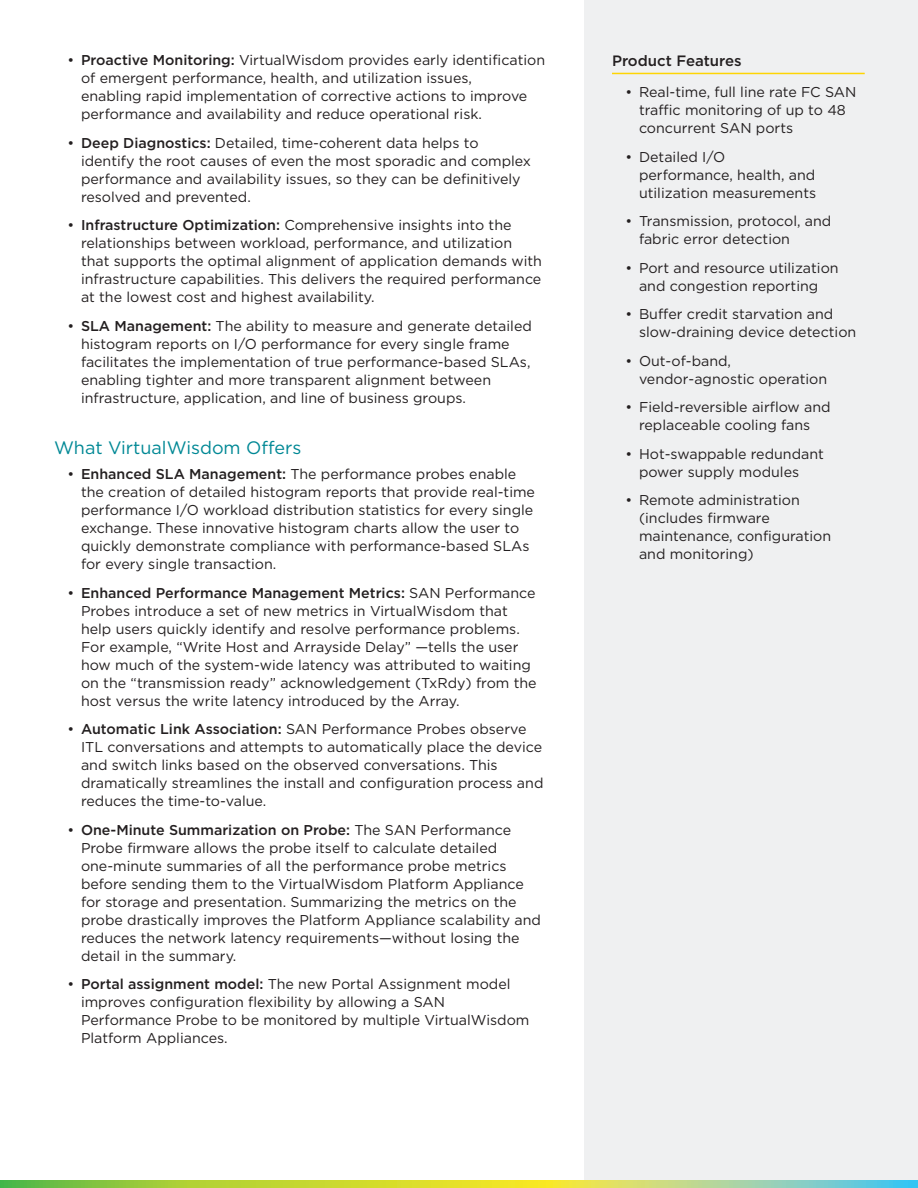
<style>
.page{position:relative;width:918px;height:1188px;background:#fff}
.page>*{position:absolute;margin:0;border:0;box-sizing:border-box;transform-origin:0 0}
.Subheading{font:18px "Gotham";color:#008895}
.Side_Bar_Bullet_Head{font:500 15px "Gotham";color:#231f20}
.t1{font:14.25px/18px "Gotham";color:#231f20}
.s1{font-weight:500}
</style>
<div class="page">
<div style="left:584px;top:0;width:334px;height:1188px;background:#eff0f1"></div>
<svg style="left:0;top:1180px;width:918px;height:8px;background:#afd45e"></svg>
<hr style="left:612px;top:73px;width:253px;height:1px;background:#fed503">
<p class="t1" style="left:81px;top:51px;width:466px;text-indent:-14px">• <span class="s1">Proactive Monitoring:</span> VirtualWisdom provides early identification of emergent performance, health, and utilization issues,<br>enabling rapid implementation of corrective actions to improve performance and availability and reduce operational risk.</p>
<p class="t1" style="left:81px;top:134px;width:452px;text-indent:-14px">• <span class="s1">Deep Diagnostics:</span> Detailed, time-coherent data helps to identify the root causes of even the most sporadic and complex performance and availability issues, so they can be definitively resolved and prevented.</p>
<p class="t1" style="left:81px;top:216px;width:463px;text-indent:-14px">• <span class="s1">Infrastructure Optimization:</span> Comprehensive insights into the relationships between workload, performance, and utilization that supports the optimal alignment of application demands with infrastructure capabilities. This delivers the required performance at the lowest cost and highest availability.</p>
<p class="t1" style="left:81px;top:317px;width:452px;text-indent:-14px">• <span class="s1">SLA Management:</span> The ability to measure and generate detailed histogram reports on I/O performance for every single frame facilitates the implementation of true performance-based SLAs, enabling tighter and more transparent alignment between infrastructure, application, and line of business groups.</p>
<p class="Subheading" style="left:54px;top:438px;width:249px">What VirtualWisdom Offers</p>
<p class="t1" style="left:81px;top:465px;width:456px;text-indent:-14px">• <span class="s1">Enhanced SLA Management:</span> The performance probes enable the creation of detailed histogram reports that provide real-time performance I/O workload distribution statistics for every single exchange. These innovative histogram charts allow the user to quickly demonstrate compliance with performance-based SLAs for every single transaction.</p>
<p class="t1" style="left:81px;top:584px;width:457px;text-indent:-14px">• <span class="s1">Enhanced Performance Management Metrics:</span> SAN Performance Probes introduce a set of new metrics in VirtualWisdom that help users quickly identify and resolve performance problems.<br>For example, “Write Host and Arrayside Delay” —tells the user how much of the system-wide latency was attributed to waiting on the “transmission ready” acknowledgement (TxRdy) from the host versus the write latency introduced by the Array.</p>
<p class="t1" style="left:81px;top:720px;width:464px;text-indent:-14px">• <span class="s1">Automatic Link Association:</span> SAN Performance Probes observe ITL conversations and attempts to automatically place the device and switch links based on the observed conversations. This dramatically streamlines the install and configuration process and reduces the time-to-value.</p>
<p class="t1" style="left:81px;top:821px;width:462px;text-indent:-14px">• <span class="s1">One-Minute Summarization on Probe:</span> The SAN Performance Probe firmware allows the probe itself to calculate detailed one-minute summaries of all the performance probe metrics before sending them to the VirtualWisdom Platform Appliance for storage and presentation. Summarizing the metrics on the probe drastically improves the Platform Appliance scalability and reduces the network latency requirements—without losing the detail in the summary.</p>
<p class="t1" style="left:81px;top:975px;width:450px;text-indent:-14px">• <span class="s1">Portal assignment model:</span> The new Portal Assignment model improves configuration flexibility by allowing a SAN Performance Probe to be monitored by multiple VirtualWisdom Platform Appliances.</p>
<p class="Side_Bar_Bullet_Head" style="left:612px;top:51px;width:131px">Product Features</p>
<p class="t1" style="left:639px;top:83px;width:219px;text-indent:-14px">• Real-time, full line rate FC SAN traffic monitoring of up to 48 concurrent SAN ports</p>
<p class="t1" style="left:639px;top:148px;width:179px;text-indent:-14px">• Detailed I/O performance, health, and utilization measurements</p>
<p class="t1" style="left:639px;top:212px;width:194px;text-indent:-14px">• Transmission, protocol, and fabric error detection</p>
<p class="t1" style="left:626px;top:259px;width:215px;text-align:center">• Port and resource utilization and congestion reporting</p>
<p class="t1" style="left:639px;top:305px;width:219px;text-indent:-14px">• Buffer credit starvation and slow-draining device detection</p>
<p class="t1" style="left:639px;top:352px;width:190px;text-indent:-14px">• Out-of-band, vendor-agnostic operation</p>
<p class="t1" style="left:626px;top:398px;width:207px;text-align:center">• Field-reversible airflow and replaceable cooling fans</p>
<p class="t1" style="left:639px;top:445px;width:186px;text-indent:-14px">• Hot-swappable redundant power supply modules</p>
<p class="t1" style="left:639px;top:491px;width:194px;text-indent:-14px">• Remote administration (includes firmware maintenance, configuration and monitoring)</p>
</div>
